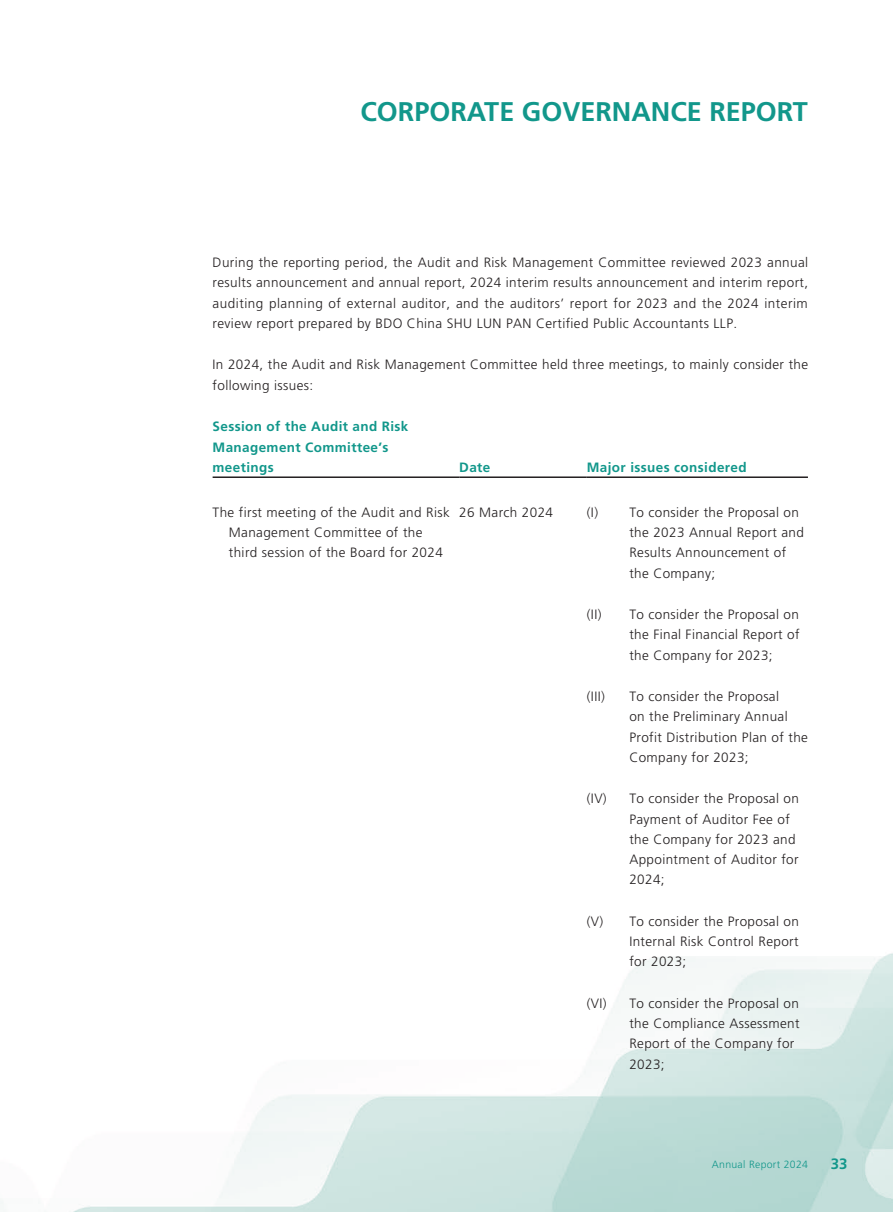
<style>
.page{position:relative;width:893px;height:1212px;background:#fff}
.page>*{position:absolute;margin:0;border:0;box-sizing:border-box;transform-origin:0 0}
.t1{font:700 27px "Frutiger LT Std";color:#12978b}
.t2{font:700 15px "Frutiger LT Std";color:#12978b}
._50_Table_Body{font:300 13.5px/20.2px "Frutiger LT Std";letter-spacing:.03em;color:#231f20}
._00_Body_text{font:300 13.5px/20.2px "Frutiger LT Std";letter-spacing:.03em;color:#231f20;text-align:justify}
._50_Table_Body-2{font:700 13.5px/20.2px "Frutiger LT Std";letter-spacing:.03em;color:#12978b}
.t3{font:300 10.5px "Frutiger LT Std";letter-spacing:.03em;color:#12978b}
</style>
<div class="page">
<img style="left:0;top:476px;width:893px;height:736px">
<hr style="left:213px;top:476px;width:246px;height:2px;background:#231f20">
<hr style="left:459px;top:476px;width:128px;height:2px;background:#231f20">
<hr style="left:587px;top:476px;width:221px;height:2px;background:#231f20">
<h1 class="t1" style="left:360px;top:96px;width:449px">CORPORATE GOVERNANCE REPORT</h1>
<p class="_00_Body_text" style="left:213px;top:253px;width:597px">During the reporting period, the Audit and Risk Management Committee reviewed 2023 annual results announcement and annual report, 2024 interim results announcement and interim report, auditing planning of external auditor, and the auditors’ report for 2023 and the 2024 interim review report prepared by BDO China SHU LUN PAN Certified Public Accountants LLP.</p>
<p class="_00_Body_text" style="left:213px;top:355px;width:597px">In 2024, the Audit and Risk Management Committee held three meetings, to mainly consider the following issues:</p>
<p class="_50_Table_Body-2" style="left:213px;top:416px;width:197px">Session of the Audit and Risk<br>Management Committee’s meetings</p>
<p class="_50_Table_Body-2" style="left:459px;top:457px;width:33px">Date</p>
<p class="_50_Table_Body-2" style="left:587px;top:457px;width:161px">Major issues considered</p>
<p class="_50_Table_Body" style="left:229px;top:502px;width:222px;text-indent:-16px">The first meeting of the Audit and Risk<br>Management Committee of the third session of the Board for 2024</p>
<p class="_50_Table_Body" style="left:459px;top:502px;width:95px">26 March 2024</p>
<p class="_50_Table_Body" style="left:629px;top:502px;width:176px;text-indent:-43px">(I) To consider the Proposal on the 2023 Annual Report and<br>Results Announcement of the Company;</p>
<p class="_50_Table_Body" style="left:587px;top:604px;width:16px">(II)</p>
<p class="_50_Table_Body" style="left:629px;top:604px;width:172px;text-align:justify">To consider the Proposal on the Final Financial Report of the Company for 2023;</p>
<p class="_50_Table_Body" style="left:587px;top:686px;width:20px">(III)</p>
<p class="_50_Table_Body" style="left:629px;top:686px;width:180px">To consider the Proposal<br>on the Preliminary Annual<br>Profit Distribution Plan of the<br>Company for 2023;</p>
<p class="_50_Table_Body" style="left:587px;top:789px;width:21px">(IV)</p>
<p class="_50_Table_Body" style="left:629px;top:789px;width:171px">To consider the Proposal on<br>Payment of Auditor Fee of the Company for 2023 and<br>Appointment of Auditor for<br>2024;</p>
<p class="_50_Table_Body" style="left:629px;top:911px;width:171px;text-align:justify;text-indent:-43px">(V) To consider the Proposal on Internal Risk Control Report for 2023;</p>
<p class="_50_Table_Body" style="left:587px;top:993px;width:21px">(VI)</p>
<p class="_50_Table_Body" style="left:629px;top:993px;width:172px">To consider the Proposal on the Compliance Assessment<br>Report of the Company for<br>2023;</p>
<p class="t3" style="left:712px;top:1158px;width:98px">Annual Report 2024</p>
<p class="t2" style="left:831px;top:1154px;width:18px">33</p>
</div>
